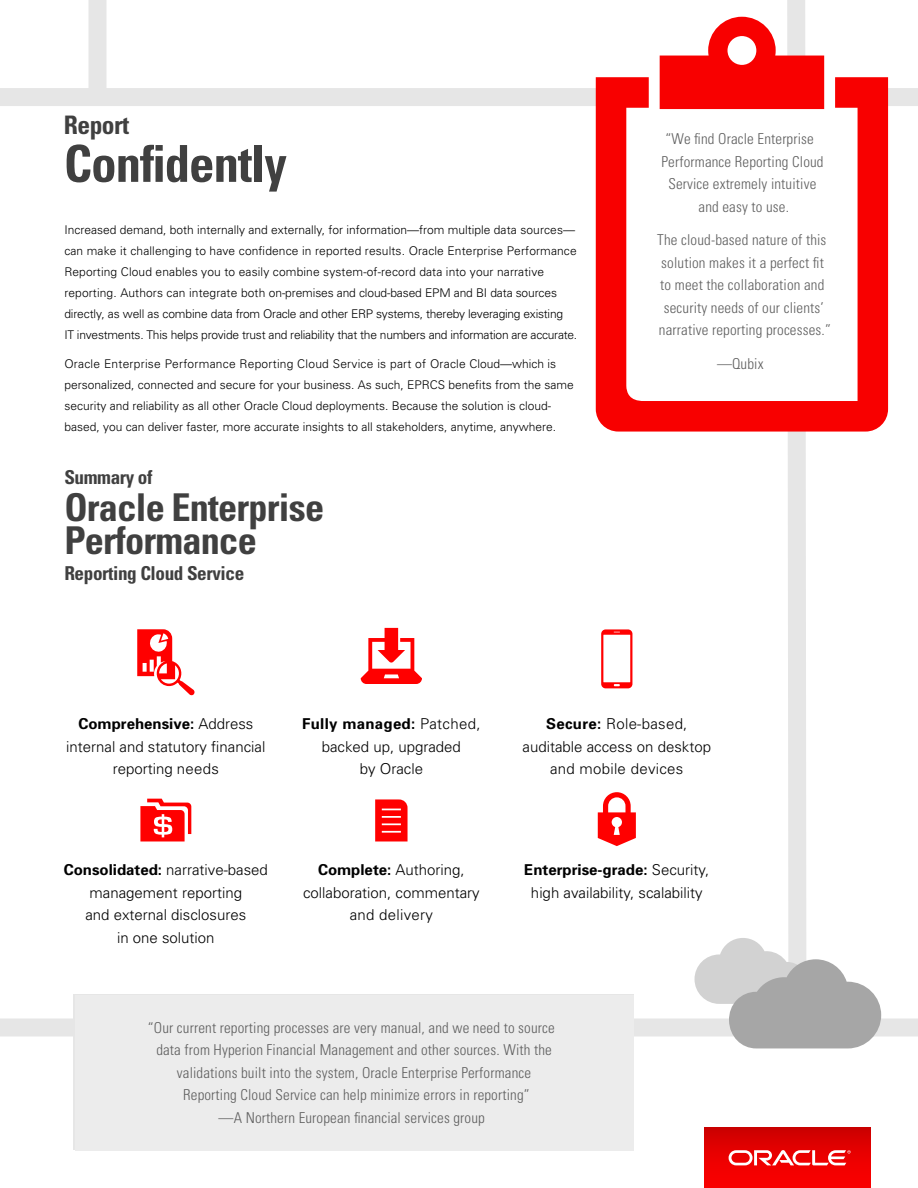
<style>
.page{position:relative;width:918px;height:1188px;background:#fff}
.page>*{position:absolute;margin:0;border:0;box-sizing:border-box;transform-origin:0 0}
.t1{font:700 condensed 51px "Univers";letter-spacing:-.02em;color:#404040}
.t2{font:700 condensed 38.4px/33.8px "Univers";letter-spacing:-.02em;color:#404040}
.t3{font:700 condensed 25.5px "Univers";letter-spacing:-.02em;color:#404040}
.t4{font:700 condensed 19.2px "Univers";letter-spacing:-.02em;color:#404040}
.t5{font:300 condensed 15px/22.5px "Univers";letter-spacing:.01em;color:#5f5f5f;text-align:center}
.Main_bullet_copy{font:300 15px/22.5px "Univers";color:#000;text-align:center}
.Main_bullet_copy-2{font:300 12px/21px "Univers";color:#000}
.Body_Copy{font:300 12px/21px "Univers";color:#000}
.s1{font-weight:700}
</style>
<div class="page">
<div style="left:0;top:88px;width:918px;height:18px;background:#e6e6e6"></div>
<div style="left:0;top:1018px;width:918px;height:18px;background:#e6e6e6"></div>
<div style="left:88px;top:0;width:18px;height:103px;background:#e6e6e6"></div>
<svg style="left:596px;top:77px;width:292px;height:355px;fill:#f80000"></svg>
<div style="left:75px;top:996px;width:559px;height:155px;background:#ececec"></div>
<svg style="left:137px;top:629px;width:58px;height:66px"></svg>
<svg style="left:140px;top:799px;width:51px;height:42px"></svg>
<svg style="left:361px;top:628px;width:61px;height:56px"></svg>
<svg style="left:375px;top:799px;width:33px;height:42px"></svg>
<svg style="left:601px;top:629px;width:31px;height:59px"></svg>
<svg style="left:598px;top:792px;width:38px;height:54px"></svg>
<svg style="left:660px;top:0;width:221px;height:1048px"></svg>
<div style="left:705px;top:1128px;width:165px;height:60px;background:linear-gradient(to bottom,#d10000,#fe0000)"></div>
<svg style="left:729px;top:1150px;width:122px;height:15px"></svg>
<p class="t3" style="left:64px;top:109px;width:67px">Report</p>
<p class="t1" style="left:64px;top:132px;width:225px">Confidently</p>
<p class="Main_bullet_copy-2" style="left:64px;top:219px;width:514px">Increased demand, both internally and externally, for information—from multiple data sources— can make it challenging to have confidence in reported results. Oracle Enterprise Performance Reporting Cloud enables you to easily combine system-of-record data into your narrative reporting. Authors can integrate both on-premises and cloud-based EPM and BI data sources directly, as well as combine data from Oracle and other ERP systems, thereby leveraging existing<br>IT investments. This helps provide trust and reliability that the numbers and information are accurate.</p>
<p class="Body_Copy" style="left:64px;top:354px;width:511px">Oracle Enterprise Performance Reporting Cloud Service is part of Oracle Cloud—which is personalized, connected and secure for your business. As such, EPRCS benefits from the same security and reliability as all other Oracle Cloud deployments. Because the solution is cloud&shy;based, you can deliver faster, more accurate insights to all stakeholders, anytime, anywhere.</p>
<p class="t4" style="left:64px;top:466px;width:90px">Summary of</p>
<p class="t2" style="left:64px;top:490px;width:261px">Oracle Enterprise<br>Performance</p>
<p class="t4" style="left:64px;top:561px;width:182px">Reporting Cloud Service</p>
<p class="t5" style="left:661px;top:127px;width:164px">“We find Oracle Enterprise<br>Performance Reporting Cloud<br>Service extremely intuitive and easy to use.</p>
<p class="t5" style="left:657px;top:229px;width:175px">The cloud-based nature of this solution makes it a perfect fit to meet the collaboration and security needs of our clients’ narrative reporting processes.”</p>
<p class="t5" style="left:717px;top:352px;width:48px">—Qubix</p>
<p class="Main_bullet_copy" style="left:66px;top:712px;width:201px"><span class="s1">Comprehensive:</span> Address internal and statutory financial reporting needs</p>
<p class="Main_bullet_copy" style="left:64px;top:859px;width:206px"><span class="s1">Consolidated:</span> narrative-based management reporting<br>and external disclosures<br>in one solution</p>
<p class="Main_bullet_copy" style="left:302px;top:712px;width:180px"><span class="s1">Fully managed:</span> Patched, backed up, upgraded<br>by Oracle</p>
<p class="Main_bullet_copy" style="left:303px;top:859px;width:178px"><span class="s1">Complete:</span> Authoring, collaboration, commentary and delivery</p>
<p class="Main_bullet_copy" style="left:523px;top:712px;width:190px"><span class="s1">Secure:</span> Role-based, auditable access on desktop and mobile devices</p>
<p class="Main_bullet_copy" style="left:524px;top:859px;width:187px"><span class="s1">Enterprise-grade:</span> Security, high availability, scalability</p>
<p class="t5" style="left:148px;top:1016px;width:408px">“Our current reporting processes are very manual, and we need to source</p>
<p class="t5" style="left:156px;top:1039px;width:397px">data from Hyperion Financial Management and other sources. With the</p>
<p class="t5" style="left:177px;top:1061px;width:356px">validations built into the system, Oracle Enterprise Performance</p>
<p class="t5" style="left:183px;top:1084px;width:348px">Reporting Cloud Service can help minimize errors in reporting”</p>
<p class="t5" style="left:219px;top:1106px;width:268px">—A Northern European financial services group</p>
</div>
